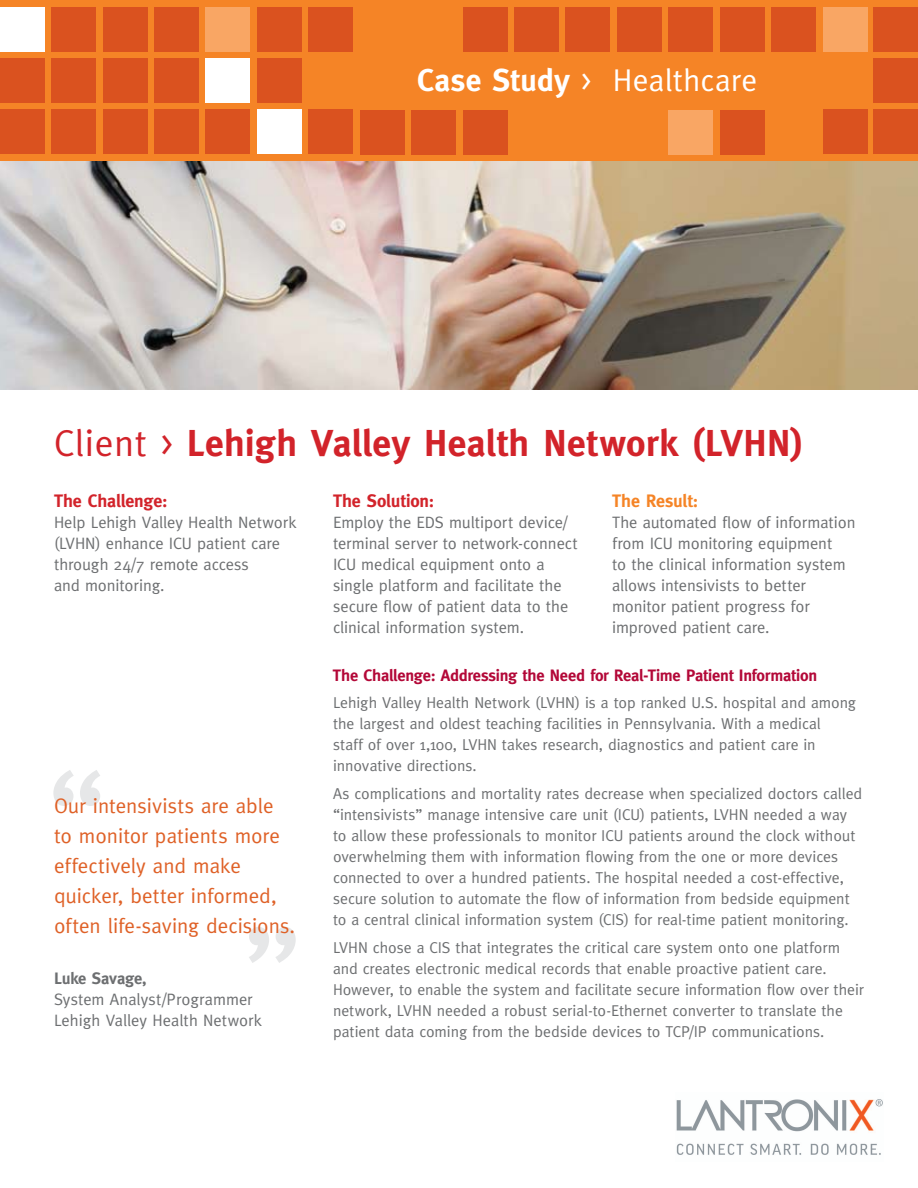
<style>
.page{position:relative;width:918px;height:1188px;background:#fff}
.page>*{position:absolute;margin:0;border:0;box-sizing:border-box;transform-origin:0 0}
.t1{font:135px "Meta";color:#e6e7e8}
.t2{font:700 37.5px "Meta";letter-spacing:.01em;color:#d2232a}
.t3{font:31.5px "Meta";letter-spacing:.01em;color:#fff}
.t4{font:21px/30px "Meta";color:#df6127}
.t5{font:700 18px "Meta";letter-spacing:-.01em;color:#d2232a}
.t6{font:700 18px "Meta";letter-spacing:-.01em;color:#f58426}
.t7{font:16.5px/21px "Meta";letter-spacing:-.005em;color:#6d6f71}
.t8{font:700 16.5px "Meta";letter-spacing:-.015em;color:#b30838}
.t9{font:700 16.5px "Meta";letter-spacing:-.015em;color:#6d6f71}
.t10{font:15.75px/21px "Meta";color:#6d6f71}
.s1{font-weight:700}
.s2{font-weight:400}
</style>
<div class="page">
<div style="left:0;top:0;width:918px;height:161px;background:#f58426"></div>
<div style="left:0;top:7px;width:45px;height:44px;background:#fff"></div>
<div style="left:206px;top:7px;width:44px;height:44px;background:#f9a664"></div>
<div style="left:257px;top:110px;width:45px;height:44px;background:#fff"></div>
<div style="left:823px;top:7px;width:44px;height:44px;background:#f9a664"></div>
<div style="left:668px;top:110px;width:45px;height:45px;background:#f9a664"></div>
<div style="left:0;top:58px;width:45px;height:45px;background:#da521f"></div>
<div style="left:0;top:110px;width:45px;height:44px;background:#da521f"></div>
<div style="left:51px;top:7px;width:45px;height:44px;background:#da521f"></div>
<div style="left:51px;top:58px;width:45px;height:45px;background:#da521f"></div>
<div style="left:51px;top:110px;width:45px;height:44px;background:#da521f"></div>
<div style="left:103px;top:7px;width:44px;height:44px;background:#da521f"></div>
<div style="left:103px;top:58px;width:44px;height:45px;background:#da521f"></div>
<div style="left:103px;top:110px;width:44px;height:44px;background:#da521f"></div>
<div style="left:154px;top:7px;width:45px;height:44px;background:#da521f"></div>
<div style="left:154px;top:58px;width:45px;height:45px;background:#da521f"></div>
<div style="left:154px;top:110px;width:45px;height:44px;background:#da521f"></div>
<div style="left:206px;top:58px;width:44px;height:45px;background:#fff"></div>
<div style="left:206px;top:110px;width:44px;height:44px;background:#da521f"></div>
<div style="left:257px;top:7px;width:45px;height:44px;background:#da521f"></div>
<div style="left:309px;top:7px;width:44px;height:44px;background:#da521f"></div>
<div style="left:463px;top:7px;width:44px;height:44px;background:#da521f"></div>
<div style="left:514px;top:7px;width:45px;height:44px;background:#da521f"></div>
<div style="left:566px;top:7px;width:44px;height:44px;background:#da521f"></div>
<div style="left:617px;top:7px;width:45px;height:44px;background:#da521f"></div>
<div style="left:668px;top:7px;width:45px;height:44px;background:#da521f"></div>
<div style="left:720px;top:7px;width:45px;height:44px;background:#da521f"></div>
<div style="left:771px;top:7px;width:45px;height:44px;background:#da521f"></div>
<div style="left:823px;top:110px;width:44px;height:44px;background:#da521f"></div>
<div style="left:873px;top:7px;width:45px;height:44px;background:#da521f"></div>
<div style="left:873px;top:58px;width:45px;height:45px;background:#da521f"></div>
<div style="left:873px;top:110px;width:45px;height:44px;background:#da521f"></div>
<div style="left:309px;top:110px;width:44px;height:44px;background:#da521f"></div>
<div style="left:360px;top:110px;width:45px;height:45px;background:#da521f"></div>
<div style="left:411px;top:110px;width:45px;height:45px;background:#da521f"></div>
<div style="left:463px;top:110px;width:44px;height:45px;background:#da521f"></div>
<div style="left:720px;top:110px;width:45px;height:45px;background:#da521f"></div>
<img style="left:0;top:161px;width:918px;height:228px">
<div style="left:257px;top:58px;width:45px;height:45px;background:#da521f"></div>
<img style="left:676px;top:1099px;width:207px;height:56px">
<h3 class="t3" style="left:417px;top:62px;width:341px"><span class="s1">Case Study</span> &gt; Healthcare</h3>
<h2 class="t2" style="left:54px;top:421px;width:751px"><span class="s2">Client &gt;</span> Lehigh Valley Health Network (LVHN)</h2>
<p class="t5" style="left:333px;top:490px;width:103px">The Solution:</p>
<p class="t7" style="left:333px;top:511px;width:246px">Employ the EDS multiport device/ terminal server to network-connect<br>ICU medical equipment onto a single platform and facilitate the secure flow of patient data to the clinical information system.</p>
<p class="t5" style="left:54px;top:490px;width:115px">The Challenge:</p>
<p class="t7" style="left:54px;top:511px;width:244px">Help Lehigh Valley Health Network (LVHN) enhance ICU patient care through 24/7 remote access<br>and monitoring.</p>
<p class="t6" style="left:612px;top:490px;width:88px">The Result:</p>
<p class="t7" style="left:612px;top:511px;width:245px">The automated flow of information from ICU monitoring equipment<br>to the clinical information system allows intensivists to better monitor patient progress for improved patient care.</p>
<h1 class="t1" style="left:46px;top:741px;width:63px">“</h1>
<h3 class="t4" style="left:54px;top:790px;width:243px">Our intensivists are able to monitor patients more effectively and make quicker, better informed, often life-saving decisions.</h3>
<h1 class="t1" style="left:242px;top:896px;width:63px">”</h1>
<p class="t9" style="left:54px;top:968px;width:94px">Luke Savage,</p>
<p class="t7" style="left:54px;top:988px;width:210px">System Analyst/Programmer<br>Lehigh Valley Health Network</p>
<p class="t8" style="left:333px;top:665px;width:486px">The Challenge: Addressing the Need for Real-Time Patient Information</p>
<p class="t10" style="left:333px;top:692px;width:525px">Lehigh Valley Health Network (LVHN) is a top ranked U.S. hospital and among the largest and oldest teaching facilities in Pennsylvania. With a medical<br>staff of over 1,100, LVHN takes research, diagnostics and patient care in innovative directions.</p>
<p class="t10" style="left:333px;top:783px;width:531px">As complications and mortality rates decrease when specialized doctors called “intensivists” manage intensive care unit (ICU) patients, LVHN needed a way to allow these professionals to monitor ICU patients around the clock without overwhelming them with information flowing from the one or more devices connected to over a hundred patients. The hospital needed a cost-effective, secure solution to automate the flow of information from bedside equipment to a central clinical information system (CIS) for real-time patient monitoring.</p>
<p class="t10" style="left:333px;top:937px;width:532px">LVHN chose a CIS that integrates the critical care system onto one platform and creates electronic medical records that enable proactive patient care.<br>However, to enable the system and facilitate secure information flow over their network, LVHN needed a robust serial-to-Ethernet converter to translate the patient data coming from the bedside devices to TCP/IP communications.</p>
</div>
